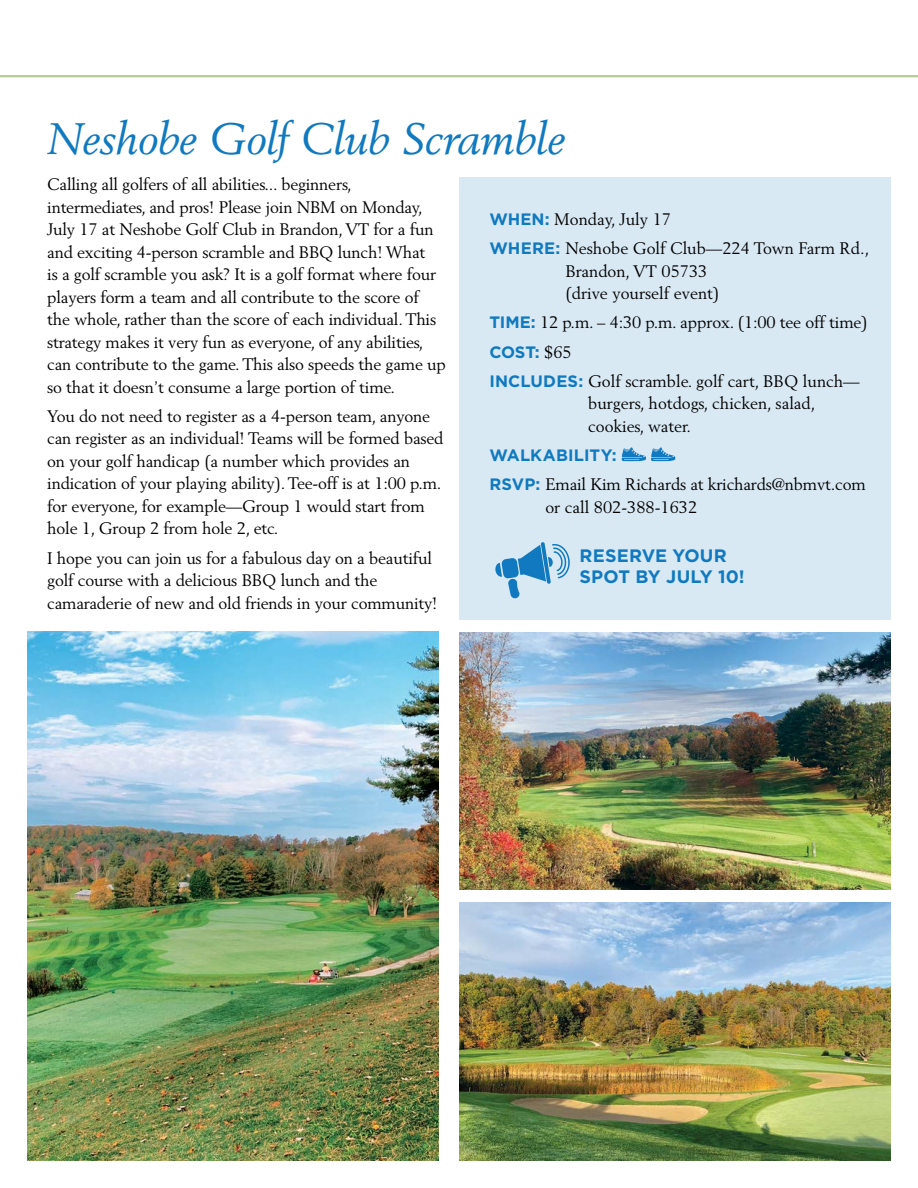
<style>
.page{position:relative;width:918px;height:1188px;background:#fff}
.page>*{position:absolute;margin:0;border:0;box-sizing:border-box;transform-origin:0 0}
.t1{font:italic 43.5px "Berling LT Std";letter-spacing:-.01em;color:#1079bf}
.t2{font:700 18px/21px "Gotham";letter-spacing:.01em;color:#1079bf}
.t3{font:16.5px/22.5px "Berling LT Std";letter-spacing:-.01em;color:#000}
.t4{font:700 16.5px "Gotham";color:#1079bf}
.s1{font-family:"Gotham";font-weight:700;color:#1079bf}
.s2{font-family:"Berling LT Std";font-weight:400;color:#000}
</style>
<div class="page">
<div style="left:459px;top:177px;width:432px;height:443px;background:#d9e9f4"></div>
<hr style="left:0;top:75px;width:918px;height:2px;background:#b4cc95">
<svg style="left:622px;top:447px;width:53px;height:14px"></svg>
<svg style="left:495px;top:542px;width:75px;height:57px"></svg>
<img style="left:27px;top:632px;width:412px;height:529px">
<img style="left:459px;top:633px;width:432px;height:257px">
<img style="left:459px;top:903px;width:432px;height:258px">
<h1 class="t1" style="left:47px;top:113px;width:519px">Neshobe Golf Club Scramble</h1>
<p class="t3" style="left:47px;top:173px;width:400px">Calling all golfers of all abilities... beginners, intermediates, and pros! Please join NBM on Monday, July 17 at Neshobe Golf Club in Brandon, VT for a fun and exciting 4-person scramble and BBQ lunch! What<br>is a golf scramble you ask? It is a golf format where four players form a team and all contribute to the score of<br>the whole, rather than the score of each individual. This strategy makes it very fun as everyone, of any abilities, can contribute to the game. This also speeds the game up so that it doesn’t consume a large portion of time.</p>
<p class="t3" style="left:47px;top:405px;width:398px">You do not need to register as a 4-person team, anyone can register as an individual! Teams will be formed based on your golf handicap (a number which provides an indication of your playing ability). Tee-off is at 1:00 p.m. for everyone, for example—Group 1 would start from hole 1, Group 2 from hole 2, etc.</p>
<p class="t3" style="left:47px;top:547px;width:392px">I hope you can join us for a fabulous day on a beautiful golf course with a delicious BBQ lunch and the camaraderie of new and old friends in your community!</p>
<p class="t3" style="left:489px;top:204px;width:381px;line-height:29.2px"><span class="s1">WHEN:</span> Monday, July 17<br><span class="s1">WHERE:</span> Neshobe Golf Club—224 Town Farm Rd.,</p>
<p class="t3" style="left:565px;top:259px;width:155px">Brandon, VT 05733 (drive yourself event)</p>
<p class="t3" style="left:489px;top:311px;width:380px"><span class="s1">TIME:</span> 12 p.m. – 4:30 p.m. approx. (1:00 tee off time)</p>
<p class="t4" style="left:489px;top:341px;width:84px">COST: <span class="s2">$65</span></p>
<p class="t3" style="left:588px;top:370px;width:273px;text-indent:-99px"><span class="s1">INCLUDES:</span> Golf scramble. golf cart, BBQ lunch— burgers, hotdogs, chicken, salad, cookies, water.</p>
<p class="t4" style="left:489px;top:444px;width:129px">WALKABILITY:</p>
<p class="t3" style="left:545px;top:473px;width:322px;text-indent:-56px"><span class="s1">RSVP:</span> Email Kim Richards at krichards@nbmvt.com or call 802-388-1632</p>
<p class="t2" style="left:580px;top:546px;width:167px">RESERVE YOUR<br>SPOT BY JULY 10!</p>
</div>
